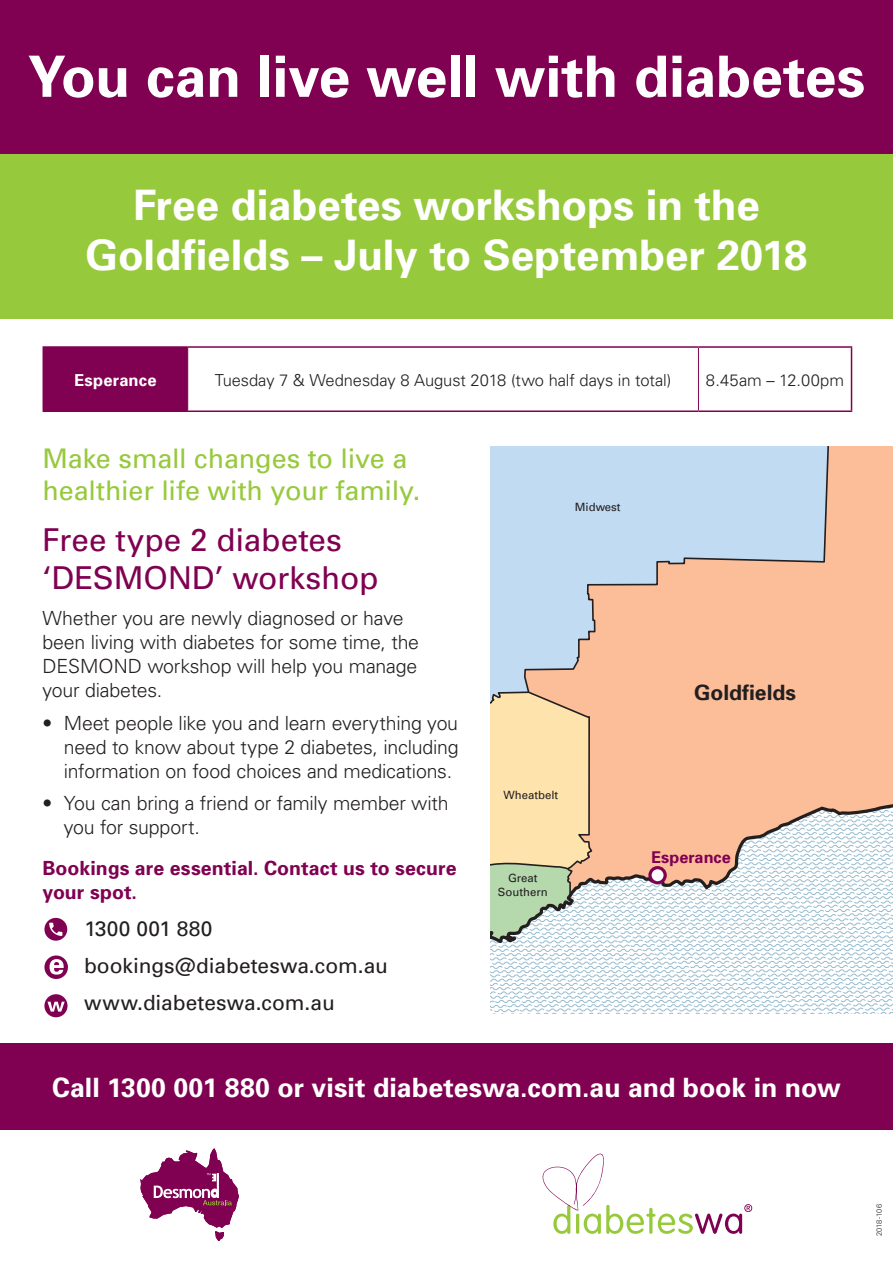
<style>
.page{position:relative;width:893px;height:1263px;background:#fff}
.page>*{position:absolute;margin:0;border:0;box-sizing:border-box;transform-origin:0 0}
.t1{font:700 57px "Univers";letter-spacing:-.005em;color:#fff}
.t2{font:700 42px/50.4px "Univers";color:#fff;text-align:center}
.t3{font:31.5px/37.8px "Univers";letter-spacing:-.005em;color:#800051}
.t4{font:27px/32.4px "Univers";letter-spacing:-.005em;color:#97c93c}
.t5{font:700 26.7px "Univers";color:#fff}
.t6{font:700 21.15px "Univers";color:#231f20}
.t7{font:20.85px/36.8px "Univers";color:#231f20}
.t8{font:300 19.5px/24px "Univers";letter-spacing:-.01em;color:#231f20}
.t9{font:700 19.5px/24px "Univers";letter-spacing:.005em;color:#800051}
.t10{font:300 16.5px "Univers";letter-spacing:-.005em;color:#231f20}
.t11{font:300 16.5px "Univers";letter-spacing:.015em;color:#231f20}
.t12{font:700 16.5px "Univers";letter-spacing:.01em;color:#fff}
.t13{font:700 16.2px "Univers";color:#800051}
.t14{font:11.4px/13.6px "Univers";color:#231f20;text-align:center}
.t15{font:300 7.5px "Univers";letter-spacing:.015em;color:#231f20}
</style>
<div class="page">
<div style="left:0;top:0;width:893px;height:155px;background:#800051"></div>
<div style="left:0;top:155px;width:893px;height:164px;background:#97c93c"></div>
<svg style="left:491px;top:446px;width:402px;height:568px;background:#e3d1c3"></svg>
<svg style="left:543px;top:1154px;width:209px;height:80px"></svg>
<svg style="left:141px;top:1149px;width:97px;height:92px"></svg>
<div style="left:0;top:1043px;width:893px;height:86px;background:#800051"></div>
<svg style="left:44px;top:918px;width:23px;height:23px"></svg>
<svg style="left:44px;top:955px;width:24px;height:24px"></svg>
<svg style="left:50px;top:959px;width:14px;height:16px"></svg>
<svg style="left:44px;top:994px;width:24px;height:23px"></svg>
<svg style="left:47px;top:1002px;width:18px;height:9px"></svg>
<div style="left:43px;top:347px;width:145px;height:64px;background:#800051"></div>
<svg style="left:188px;top:348px;width:663px;height:62px"></svg>
<hr style="left:43px;top:346px;width:145px;height:2px;background:#800051">
<hr style="left:188px;top:346px;width:510px;height:2px;background:#800051">
<hr style="left:698px;top:346px;width:154px;height:2px;background:#800051">
<hr style="left:851px;top:348px;width:1px;height:62px;background:#800051">
<hr style="left:43px;top:410px;width:145px;height:2px;background:#800051">
<hr style="left:188px;top:410px;width:510px;height:2px;background:#800051">
<hr style="left:698px;top:410px;width:154px;height:2px;background:#800051">
<hr style="left:698px;top:348px;width:1px;height:62px;background:#800051">
<h1 class="t1" style="left:28px;top:40px;width:839px">You can live well with diabetes</h1>
<h2 class="t2" style="left:86px;top:178px;width:723px">Free diabetes workshops in the<br>Goldfields – July to September 2018</h2>
<p class="t12" style="left:74px;top:369px;width:84px">Esperance</p>
<p class="t10" style="left:215px;top:370px;width:458px">Tuesday 7 &amp; Wednesday 8 August 2018 (two half days in total)</p>
<p class="t11" style="left:706px;top:370px;width:139px">8.45am – 12.00pm</p>
<h3 class="t4" style="left:43px;top:441px;width:379px">Make small changes to live a healthier life with your family.</h3>
<h3 class="t3" style="left:43px;top:520px;width:337px">Free type 2 diabetes ‘DESMOND’ workshop</h3>
<p class="t8" style="left:43px;top:606px;width:378px">Whether you are newly diagnosed or have been living with diabetes for some time, the DESMOND workshop will help you manage your diabetes.</p>
<p class="t8" style="left:64px;top:710px;width:396px;text-align:justify;text-indent:-21px">• Meet people like you and learn everything you need to know about type 2 diabetes, including information on food choices and medications.</p>
<p class="t8" style="left:64px;top:791px;width:386px;text-indent:-21px">• You can bring a friend or family member with you for support.</p>
<p class="t9" style="left:43px;top:856px;width:416px">Bookings are essential. Contact us to secure your spot.</p>
<p class="t7" style="left:84px;top:910px;width:305px">1300 001 880 bookings@diabeteswa.com.au www.diabeteswa.com.au</p>
<p class="t14" style="left:575px;top:500px;width:47px">Midwest</p>
<p class="t14" style="left:503px;top:788px;width:56px">Wheatbelt</p>
<p class="t14" style="left:498px;top:871px;width:51px">Great<br>Southern</p>
<p class="t6" style="left:694px;top:678px;width:103px">Goldfields</p>
<p class="t13" style="left:651px;top:847px;width:81px">Esperance</p>
<h3 class="t5" style="left:52px;top:1070px;width:790px">Call 1300 001 880 or visit diabeteswa.com.au and book in now</h3>
<p class="t15" style="left:875px;top:1236px;width:34px;rotate:-90deg">2018-106</p>
</div>
